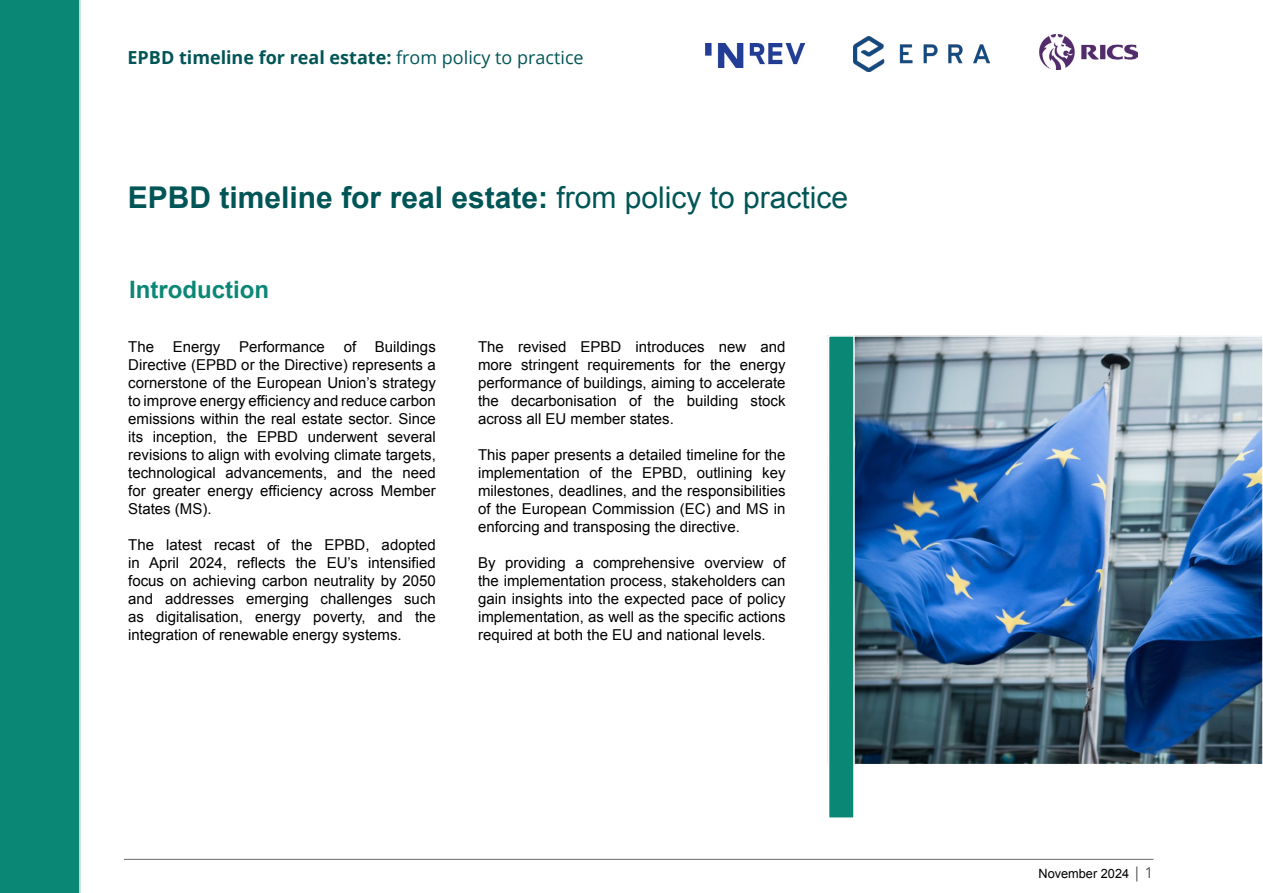
<style>
.page{position:relative;width:1263px;height:893px;background:#fff}
.page>*{position:absolute;margin:0;border:0;box-sizing:border-box;transform-origin:0 0}
.t1{font:700 30px "Arial";color:#005556}
.t2{font:700 24px "Arial";color:#0b8776}
.t3{font:700 18px "Open Sans";color:#025556}
.t4{font:15px/18px "Arial";color:#000;text-align:justify}
.t5{font:12.75px "Arial";color:#000}
.s1{font-weight:400}
.s2{font-family:"Open Sans";font-size:15px;color:#525252}
</style>
<div class="page">
<hr style="left:124px;top:859px;width:1029px;height:1px;background:#686868">
<img style="left:1039px;top:34px;width:98px;height:36px">
<img style="left:853px;top:37px;width:136px;height:34px">
<img style="left:705px;top:43px;width:99px;height:25px">
<img style="left:855px;top:338px;width:405px;height:424px">
<div style="left:827px;top:335px;width:436px;height:430px;border:2px solid #fff"></div>
<div style="left:828px;top:335px;width:27px;height:484px;background:#0b8776;border:2px solid #fff"></div>
<div style="left:0;top:0;width:81px;height:893px;background:#0b8776"></div>
<p class="t3" style="left:128px;top:45px;width:458px">EPBD timeline for real estate: <span class="s1">from policy to practice</span></p>
<h1 class="t1" style="left:128px;top:177px;width:722px">EPBD timeline for real estate: <span class="s1">from policy to practice</span></h1>
<h2 class="t2" style="left:129px;top:274px;width:141px">Introduction</h2>
<p class="t4" style="left:128px;top:338px;width:309px">The Energy Performance of Buildings Directive (EPBD or the Directive) represents a cornerstone of the European Union’s strategy to improve energy efficiency and reduce carbon emissions within the real estate sector. Since its inception, the EPBD underwent several revisions to align with evolving climate targets, technological advancements, and the need for greater energy efficiency across Member States (MS).</p>
<p class="t4" style="left:128px;top:536px;width:309px">The latest recast of the EPBD, adopted in April 2024, reflects the EU’s intensified focus on achieving carbon neutrality by 2050 and addresses emerging challenges such as digitalisation, energy poverty, and the integration of renewable energy systems.</p>
<p class="t4" style="left:478px;top:338px;width:309px">The revised EPBD introduces new and more stringent requirements for the energy performance of buildings, aiming to accelerate the decarbonisation of the building stock across all EU member states.</p>
<p class="t4" style="left:478px;top:446px;width:309px">This paper presents a detailed timeline for the implementation of the EPBD, outlining key milestones, deadlines, and the responsibilities of the European Commission (EC) and MS in enforcing and transposing the directive.</p>
<p class="t4" style="left:478px;top:554px;width:309px">By providing a comprehensive overview of the implementation process, stakeholders can gain insights into the expected pace of policy implementation, as well as the specific actions required at both the EU and national levels.</p>
<p class="t5" style="left:1038px;top:865px;width:117px">November 2024 <span class="s2">| 1</span></p>
</div>
